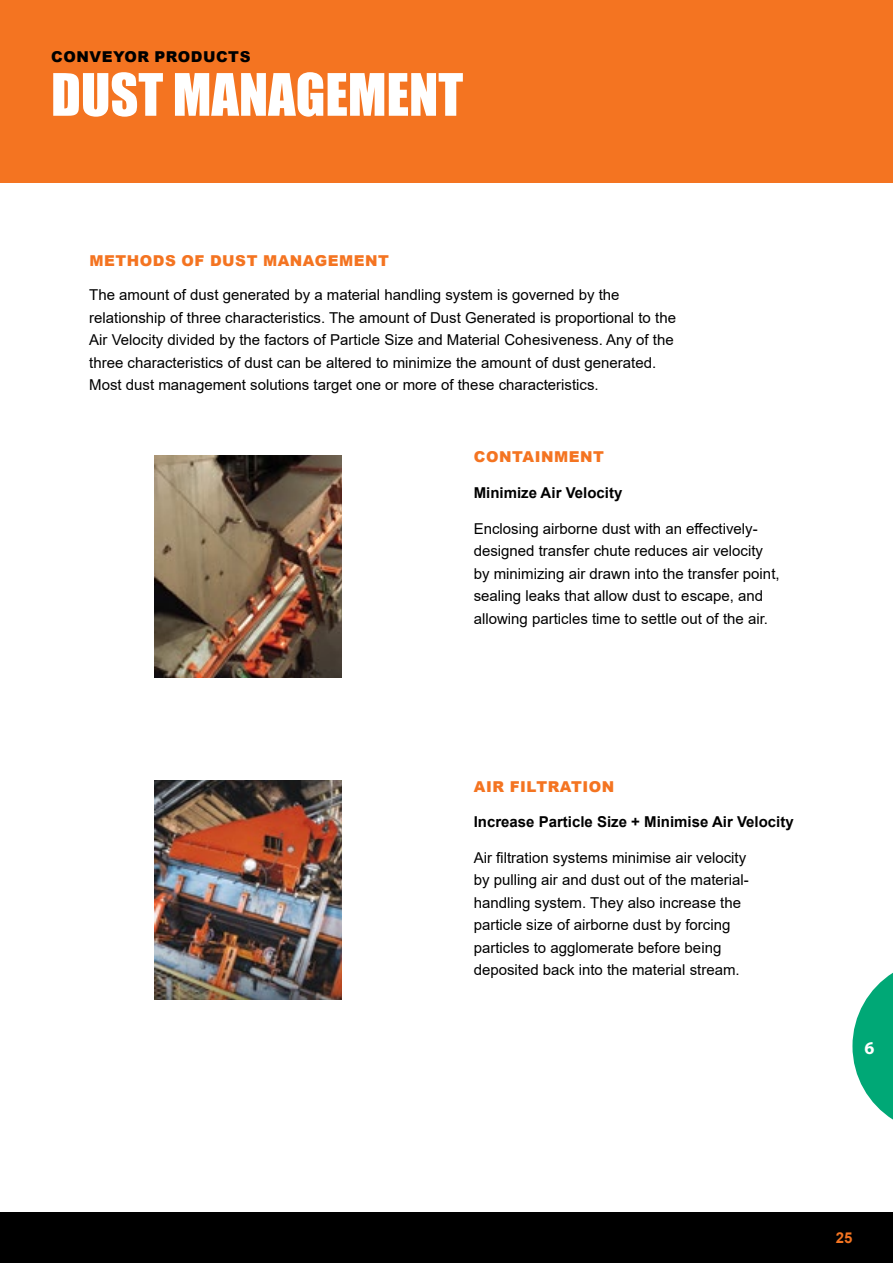
<style>
.page{position:relative;width:893px;height:1263px;background:#fff}
.page>*{position:absolute;margin:0;border:0;box-sizing:border-box;transform-origin:0 0}
.t1{font:54px "Impact";color:#fff}
.t2{font:700 18px "Myriad Pro";color:#fff}
.t3{font:15px/22.5px "Arial";color:#000}
.t4{font:700 15px "Arial";color:#000}
.t5{font:900 15px "Arial";letter-spacing:.035em;color:#f47421}
.t6{font:900 15px "Arial";letter-spacing:.035em;color:#000}
.t7{font:700 15px "Arial";color:#f47421}
</style>
<div class="page">
<div style="left:0;top:0;width:893px;height:183px;background:#f47421"></div>
<img style="left:155px;top:455px;width:186px;height:222px">
<img style="left:155px;top:781px;width:186px;height:218px">
<div style="left:0;top:1212px;width:893px;height:51px;background:#000"></div>
<svg style="left:852px;top:973px;width:41px;height:146px"></svg>
<div style="left:864px;top:1040px;width:29px;height:22px;background:#00a876"></div>
<p class="t6" style="left:51px;top:46px;width:201px">CONVEYOR PRODUCTS</p>
<h1 class="t1" style="left:51px;top:53px;width:414px">DUST MANAGEMENT</h1>
<p class="t5" style="left:90px;top:250px;width:301px">METHODS OF DUST MANAGEMENT</p>
<p class="t3" style="left:89px;top:283px;width:588px">The amount of dust generated by a material handling system is governed by the relationship of three characteristics. The amount of Dust Generated is proportional to the Air Velocity divided by the factors of Particle Size and Material Cohesiveness. Any of the three characteristics of dust can be altered to minimize the amount of dust generated.<br>Most dust management solutions target one or more of these characteristics.</p>
<p class="t5" style="left:474px;top:446px;width:132px">CONTAINMENT</p>
<p class="t4" style="left:474px;top:482px;width:150px">Minimize Air Velocity</p>
<p class="t3" style="left:474px;top:517px;width:307px">Enclosing airborne dust with an effectively&shy;designed transfer chute reduces air velocity by minimizing air drawn into the transfer point, sealing leaks that allow dust to escape, and allowing particles time to settle out of the air.</p>
<p class="t5" style="left:474px;top:775px;width:142px">AIR FILTRATION</p>
<p class="t4" style="left:474px;top:811px;width:322px">Increase Particle Size + Minimise Air Velocity</p>
<p class="t3" style="left:474px;top:846px;width:277px">Air filtration systems minimise air velocity by pulling air and dust out of the material&shy;handling system. They also increase the particle size of airborne dust by forcing particles to agglomerate before being deposited back into the material stream.</p>
<p class="t2" style="left:864px;top:1036px;width:11px">6</p>
<p class="t7" style="left:836px;top:1227px;width:18px">25</p>
</div>
